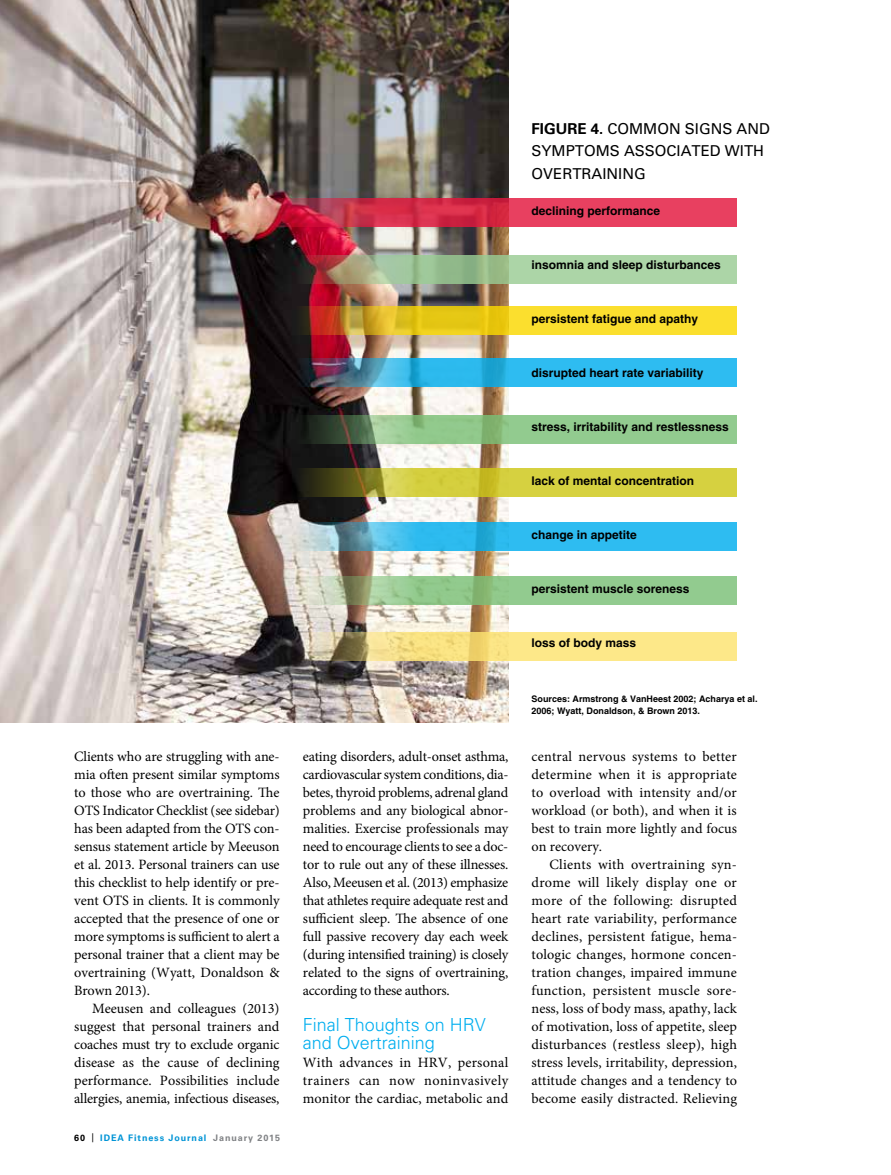
<style>
.page{position:relative;width:891px;height:1175px;background:#fff}
.page>*{position:absolute;margin:0;border:0;box-sizing:border-box;transform-origin:0 0}
.t1{font:300 18px/18px "Univers LT Std";color:#00aeef}
.t2{font:15px/22.5px "Univers LT Std";color:#000}
.t3{font:14.25px/18px "Minion Pro";color:#000;text-align:justify}
.t4{font:700 12px "Helvetica LT Std";color:#000}
.t5{font:700 9px/12px "Helvetica LT Std";color:#000}
.t6{font:700 9px "Univers LT Std";letter-spacing:.1em;color:#0094d6}
.s1{color:#000}
.s2{font-family:"Bauer Bodoni Std";color:#000}
.s3{color:#808285}
.s4{font-weight:700}
</style>
<div class="page">
<img style="left:0;top:0;width:508px;height:722px">
<svg style="left:280px;top:631px;width:457px;height:29px;fill:#fde889"></svg>
<svg style="left:280px;top:576px;width:457px;height:29px;fill:#92cb8f"></svg>
<svg style="left:280px;top:522px;width:457px;height:29px;fill:#2ebcf1"></svg>
<svg style="left:280px;top:468px;width:457px;height:29px;fill:#d6d140"></svg>
<svg style="left:280px;top:415px;width:457px;height:29px;fill:#92cb8f"></svg>
<svg style="left:280px;top:358px;width:457px;height:29px;fill:#2ebcf1"></svg>
<svg style="left:280px;top:306px;width:457px;height:29px"></svg>
<svg style="left:280px;top:255px;width:457px;height:28px;fill:#acd5a7"></svg>
<svg style="left:227px;top:198px;width:510px;height:29px;fill:#e24060"></svg>
<p class="t3" style="left:74px;top:747px;width:207px">Clients who are struggling with ane&shy;mia often present similar symptoms to those who are overtraining. The OTS Indicator Checklist (see sidebar) has been adapted from the OTS con&shy;sensus statement article by Meeuson et al. 2013. Personal trainers can use this checklist to help identify or pre&shy;vent OTS in clients. It is commonly accepted that the presence of one or more symptoms is sufficient to alert a personal trainer that a client may be overtraining (Wyatt, Donaldson &amp; Brown 2013).</p>
<p class="t3" style="left:74px;top:999px;width:207px;text-indent:18px">Meeusen and colleagues (2013) suggest that personal trainers and coaches must try to exclude organic disease as the cause of declining performance. Possibilities include allergies, anemia, infectious diseases,</p>
<p class="t6" style="left:74px;top:1132px;width:207px"><span class="s1">60</span> <span class="s2">|</span> IDEA Fitness Journal <span class="s3">January 2015</span></p>
<p class="t3" style="left:303px;top:747px;width:207px">eating disorders, adult-onset asthma, cardiovascular system conditions, dia&shy;betes, thyroid problems, adrenal gland problems and any biological abnor&shy;malities. Exercise professionals may need to encourage clients to see a doc&shy;tor to rule out any of these illnesses.<br>Also, Meeusen et al. (2013) emphasize that athletes require adequate rest and sufficient sleep. The absence of one full passive recovery day each week (during intensified training) is closely related to the signs of overtraining, according to these authors.</p>
<p class="t1" style="left:303px;top:1015px;width:185px">Final Thoughts on HRV and Overtraining</p>
<p class="t3" style="left:303px;top:1053px;width:207px">With advances in HRV, personal trainers can now noninvasively monitor the cardiac, metabolic and</p>
<p class="t2" style="left:532px;top:117px;width:240px"><span class="s4">FIGURE 4.</span> COMMON SIGNS AND<br>SYMPTOMS ASSOCIATED WITH<br>OVERTRAINING</p>
<p class="t4" style="left:532px;top:203px;width:130px">declining performance</p>
<p class="t4" style="left:532px;top:257px;width:191px">insomnia and sleep disturbances</p>
<p class="t4" style="left:532px;top:311px;width:168px">persistent fatigue and apathy</p>
<p class="t4" style="left:532px;top:365px;width:174px">disrupted heart rate variability</p>
<p class="t4" style="left:532px;top:419px;width:199px">stress, irritability and restlessness</p>
<p class="t4" style="left:532px;top:473px;width:164px">lack of mental concentration</p>
<p class="t4" style="left:532px;top:527px;width:107px">change in appetite</p>
<p class="t4" style="left:532px;top:581px;width:160px">persistent muscle soreness</p>
<p class="t4" style="left:532px;top:635px;width:106px">loss of body mass</p>
<p class="t5" style="left:532px;top:692px;width:228px">Sources: Armstrong &amp; VanHeest 2002; Acharya et al.<br>2006; Wyatt, Donaldson, &amp; Brown 2013.</p>
<p class="t3" style="left:532px;top:747px;width:207px">central nervous systems to better determine when it is appropriate to overload with intensity and/or workload (or both), and when it is best to train more lightly and focus on recovery.</p>
<p class="t3" style="left:532px;top:855px;width:207px;text-indent:18px">Clients with overtraining syn&shy;drome will likely display one or more of the following: disrupted heart rate variability, performance declines, persistent fatigue, hema&shy;tologic changes, hormone concen&shy;tration changes, impaired immune function, persistent muscle sore&shy;ness, loss of body mass, apathy, lack of motivation, loss of appetite, sleep disturbances (restless sleep), high stress levels, irritability, depression, attitude changes and a tendency to become easily distracted. Relieving</p>
</div>
